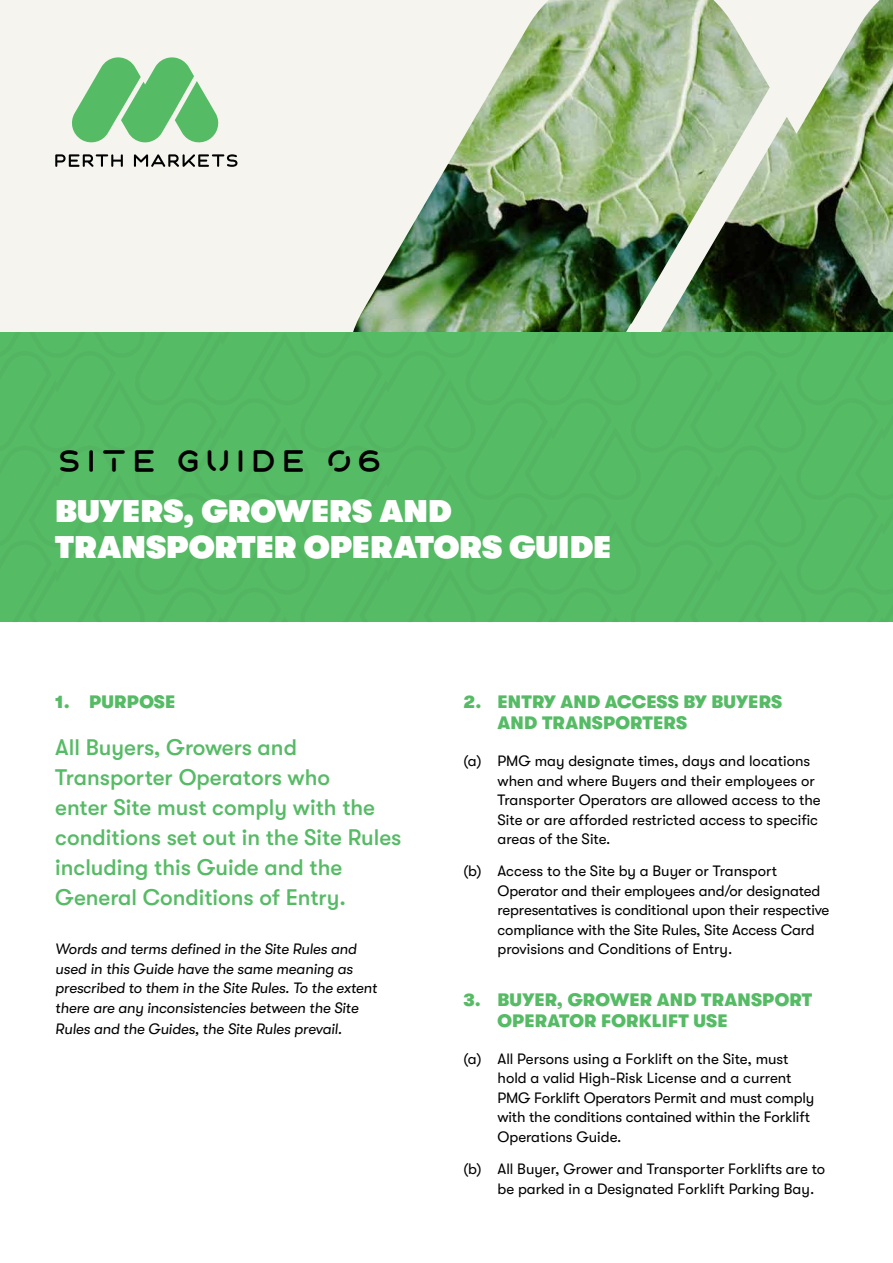
<style>
.page{position:relative;width:893px;height:1263px;background:#fff}
.page>*{position:absolute;margin:0;border:0;box-sizing:border-box;transform-origin:0 0}
.t1{font:800 31.35px/35.8px "GT Walsheim Pro";color:#fff}
.t2{font:30px "Fun City Level 2 Basic";color:#000}
.t3{font:500 22.5px/30px "GT Walsheim Pro";color:#56bb65}
.t4{font:900 18px/21.6px "GT Walsheim Pro";letter-spacing:.01em;color:#56bb65}
.t5{font:15px/19.5px "GT Walsheim Pro";color:#000}
.t6{font:italic 15px/19.5px "GT Walsheim Pro";letter-spacing:-.01em;color:#000}
.s1{font-family:"Fun City Level 2 Stencil"}
</style>
<div class="page">
<div style="left:0;top:0;width:893px;height:442px;background:#f6f4ee"></div>
<img style="left:353px;top:0;width:540px;height:332px">
<div style="left:0;top:332px;width:893px;height:290px;background:#56bb65"></div>
<svg style="left:72px;top:57px;width:147px;height:86px"></svg>
<svg style="left:55px;top:154px;width:68px;height:13px"></svg>
<svg style="left:134px;top:154px;width:103px;height:13px"></svg>
<h2 class="t2" style="left:55px;top:437px;width:330px">SI<span class="s1">T</span>E G<span class="s1">U</span>IDE <span class="s1">0</span>6</h2>
<h1 class="t1" style="left:55px;top:494px;width:557px">BUYERS, GROWERS AND<br>TRANSPORTER OPERATORS GUIDE</h1>
<p class="t4" style="left:55px;top:691px;width:122px">1. PURPOSE</p>
<h3 class="t3" style="left:55px;top:732px;width:348px">All Buyers, Growers and<br>Transporter Operators who<br>enter Site must comply with the conditions set out in the Site Rules including this Guide and the<br>General Conditions of Entry.</h3>
<p class="t6" style="left:55px;top:940px;width:323px">Words and terms defined in the Site Rules and used in this Guide have the same meaning as prescribed to them in the Site Rules. To the extent there are any inconsistencies between the Site</p>
<p class="t6" style="left:55px;top:1019px;width:288px">Rules and the Guides, the Site Rules prevail.</p>
<p class="t4" style="left:497px;top:691px;width:286px;text-indent:-34px">2. ENTRY AND ACCESS BY BUYERS<br>AND TRANSPORTERS</p>
<p class="t5" style="left:497px;top:751px;width:325px;text-indent:-34px">(a) PMG may designate times, days and locations when and where Buyers and their employees or Transporter Operators are allowed access to the Site or are afforded restricted access to specific areas of the Site.</p>
<p class="t5" style="left:497px;top:861px;width:333px;text-indent:-34px">(b) Access to the Site by a Buyer or Transport Operator and their employees and/or designated representatives is conditional upon their respective compliance with the Site Rules, Site Access Card provisions and Conditions of Entry.</p>
<p class="t4" style="left:497px;top:989px;width:316px;text-indent:-34px">3. BUYER, GROWER AND TRANSPORT<br>OPERATOR FORKLIFT USE</p>
<p class="t5" style="left:497px;top:1049px;width:318px;text-indent:-34px">(a) All Persons using a Forklift on the Site, must hold a valid High-Risk License and a current PMG Forklift Operators Permit and must comply with the conditions contained within the Forklift Operations Guide.</p>
<p class="t5" style="left:497px;top:1159px;width:329px;text-indent:-34px">(b) All Buyer, Grower and Transporter Forklifts are to be parked in a Designated Forklift Parking Bay.</p>
</div>
